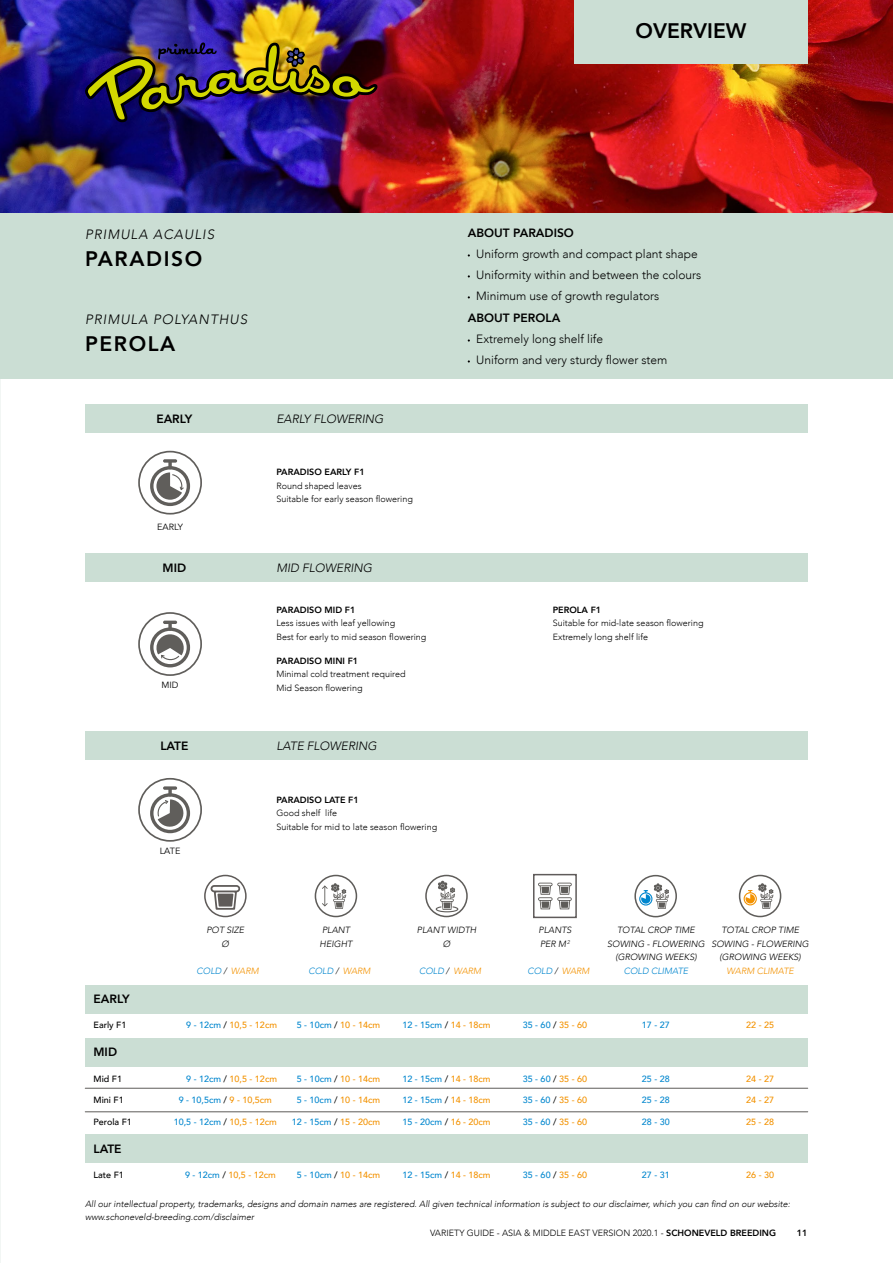
<style>
.page{position:relative;width:893px;height:1263px;background:#fff}
.page>*{position:absolute;margin:0;border:0;box-sizing:border-box;transform-origin:0 0}
.t1{font:800 21px "Avenir";letter-spacing:.075em;color:#000}
.t2{font:800 21px "Avenir";color:#000}
.t3{font:italic 300 13.5px "Avenir";letter-spacing:.075em;color:#000}
.t4{font:300 12px/21px "Avenir";color:#000}
.t5{font:800 12px "Avenir";color:#000}
.t6{font:italic 300 12px "Avenir";color:#000}
.t7{font:italic 300 9px/13.5px "Avenir";color:#000;text-align:center}
.t8{font:300 9px/13.5px "Avenir";color:#000}
.t9{font:500 9px "Avenir";color:#0086ce}
.t10{font:500 9px "Avenir";color:#f39200}
.t11{font:800 9px "Avenir";color:#000}
.t12{font:italic 300 9px "Avenir";color:#0086ce}
.t13{font:500 9px "Avenir";color:#000}
.t14{font:9px "Avenir";color:#000}
.t15{font:italic 300 9px "Avenir";color:#f39200}
.s1{color:#000}
.s2{color:#f39200}
.s3{color:#0086ce}
.s4{font-weight:800}
</style>
<div class="page">
<img style="left:0;top:0;width:893px;height:213px">
<img style="left:85px;top:43px;width:292px;height:79px">
<div style="left:0;top:213px;width:893px;height:165px;background:#cbded4"></div>
<div style="left:574px;top:0;width:234px;height:64px;background:#cbded4"></div>
<div style="left:85px;top:986px;width:723px;height:28px;background:#cbded4"></div>
<div style="left:85px;top:1135px;width:723px;height:28px;background:#cbded4"></div>
<div style="left:85px;top:1038px;width:723px;height:29px;background:#cbded4"></div>
<hr style="left:85px;top:1088px;width:723px;height:1px;background:#5e5c59">
<hr style="left:85px;top:1111px;width:723px;height:1px;background:#5e5c59">
<div style="left:85px;top:404px;width:723px;height:28px;background:#cbded4"></div>
<div style="left:85px;top:553px;width:723px;height:28px;background:#cbded4"></div>
<div style="left:85px;top:731px;width:723px;height:29px;background:#cbded4"></div>
<svg style="left:150px;top:786px;width:40px;height:47px"></svg>
<div style="left:138px;top:778px;width:64px;height:64px;border:2px solid #605e5b;border-radius:50%"></div>
<svg style="left:150px;top:621px;width:40px;height:46px"></svg>
<div style="left:138px;top:612px;width:64px;height:64px;border:2px solid #605e5b;border-radius:50%"></div>
<svg style="left:150px;top:459px;width:40px;height:47px"></svg>
<div style="left:138px;top:451px;width:64px;height:63px;border:2px solid #605e5b;border-radius:50%"></div>
<svg style="left:533px;top:873px;width:44px;height:46px"></svg>
<svg style="left:315px;top:875px;width:42px;height:42px"></svg>
<svg style="left:204px;top:875px;width:43px;height:42px"></svg>
<svg style="left:425px;top:875px;width:43px;height:42px"></svg>
<svg style="left:739px;top:875px;width:42px;height:42px"></svg>
<svg style="left:634px;top:875px;width:43px;height:42px"></svg>
<h1 class="t2" style="left:636px;top:14px;width:112px">OVERVIEW</h1>
<h2 class="t3" style="left:85px;top:226px;width:131px">PRIMULA ACAULIS</h2>
<h1 class="t1" style="left:85px;top:242px;width:119px">PARADISO</h1>
<h2 class="t3" style="left:85px;top:311px;width:164px">PRIMULA POLYANTHUS</h2>
<h1 class="t1" style="left:85px;top:327px;width:92px">PEROLA</h1>
<h3 class="t5" style="left:156px;top:409px;width:38px">EARLY</h3>
<p class="t14" style="left:157px;top:521px;width:27px">EARLY</p>
<h3 class="t5" style="left:163px;top:558px;width:25px">MID</h3>
<p class="t14" style="left:162px;top:679px;width:19px">MID</p>
<h3 class="t5" style="left:160px;top:737px;width:30px">LATE</h3>
<p class="t14" style="left:160px;top:845px;width:22px">LATE</p>
<h3 class="t6" style="left:276px;top:411px;width:109px">EARLY FLOWERING</h3>
<p class="t11" style="left:276px;top:465px;width:90px">PARADISO EARLY F1</p>
<p class="t8" style="left:276px;top:479px;width:138px">Round shaped leaves<br>Suitable for early season flowering</p>
<h3 class="t6" style="left:276px;top:560px;width:97px">MID FLOWERING</h3>
<p class="t11" style="left:276px;top:603px;width:80px">PARADISO MID F1</p>
<p class="t8" style="left:276px;top:616px;width:151px">Less issues with leaf yellowing<br>Best for early to mid season flowering</p>
<p class="t11" style="left:276px;top:654px;width:83px">PARADISO MINI F1</p>
<p class="t8" style="left:276px;top:667px;width:131px">Minimal cold treatment required<br>Mid Season flowering</p>
<h3 class="t6" style="left:276px;top:739px;width:102px">LATE FLOWERING</h3>
<p class="t11" style="left:276px;top:793px;width:84px">PARADISO LATE F1</p>
<p class="t8" style="left:276px;top:806px;width:162px">Good shelf life<br>Suitable for mid to late season flowering</p>
<h3 class="t5" style="left:468px;top:224px;width:108px">ABOUT PARADISO</h3>
<h3 class="t4" style="left:476px;top:244px;width:226px">Uniform growth and compact plant shape<br>Uniformity within and between the colours<br>Minimum use of growth regulators</h3>
<h3 class="t5" style="left:468px;top:309px;width:94px">ABOUT PEROLA</h3>
<h3 class="t4" style="left:476px;top:329px;width:193px">Extremely long shelf life<br>Uniform and very sturdy flower stem</h3>
<p class="t11" style="left:553px;top:603px;width:50px">PEROLA F1</p>
<p class="t8" style="left:553px;top:616px;width:152px">Suitable for mid-late season flowering<br>Extremely long shelf life</p>
<p class="t7" style="left:206px;top:923px;width:39px">POT SIZE<br>Ø</p>
<p class="t12" style="left:197px;top:965px;width:64px">COLD <span class="s1">/</span> <span class="s2">WARM</span></p>
<p class="t7" style="left:320px;top:923px;width:34px;text-align:left">PLANT<br>HEIGHT</p>
<p class="t12" style="left:308px;top:965px;width:64px">COLD <span class="s1">/</span> <span class="s2">WARM</span></p>
<p class="t7" style="left:417px;top:923px;width:61px">PLANT WIDTH<br>Ø</p>
<p class="t12" style="left:419px;top:965px;width:64px">COLD <span class="s1">/</span> <span class="s2">WARM</span></p>
<p class="t7" style="left:538px;top:923px;width:35px;text-align:left">PLANTS<br>PER M <sup>2</sup></p>
<p class="t12" style="left:527px;top:965px;width:64px">COLD <span class="s1">/</span> <span class="s2">WARM</span></p>
<p class="t7" style="left:607px;top:923px;width:99px">TOTAL CROP TIME<br>SOWING - FLOWERING (GROWING WEEKS)</p>
<p class="t12" style="left:624px;top:965px;width:66px">COLD CLIMATE</p>
<p class="t7" style="left:711px;top:923px;width:99px">TOTAL CROP TIME<br>SOWING - FLOWERING (GROWING WEEKS)</p>
<p class="t15" style="left:726px;top:965px;width:69px">WARM CLIMATE</p>
<h3 class="t5" style="left:94px;top:989px;width:38px">EARLY</h3>
<p class="t13" style="left:94px;top:1017px;width:34px">Early F1</p>
<p class="t10" style="left:186px;top:1017px;width:92px"><span class="s3">9 - 12cm</span> <span class="s1">/</span> 10,5 - 12cm</p>
<p class="t10" style="left:297px;top:1017px;width:85px"><span class="s3">5 - 10cm</span> <span class="s1">/</span> 10 - 14cm</p>
<p class="t9" style="left:402px;top:1017px;width:90px">12 - 15cm <span class="s1">/</span> <span class="s2">14 - 18cm</span></p>
<p class="t9" style="left:523px;top:1017px;width:66px">35 - 60 <span class="s1">/</span> <span class="s2">35 - 60</span></p>
<p class="t9" style="left:642px;top:1017px;width:29px">17 - 27</p>
<p class="t10" style="left:746px;top:1017px;width:29px">22 - 25</p>
<h3 class="t5" style="left:94px;top:1042px;width:25px">MID</h3>
<p class="t13" style="left:94px;top:1071px;width:30px">Mid F1</p>
<p class="t10" style="left:186px;top:1071px;width:92px"><span class="s3">9 - 12cm</span> <span class="s1">/</span> 10,5 - 12cm</p>
<p class="t10" style="left:297px;top:1071px;width:85px"><span class="s3">5 - 10cm</span> <span class="s1">/</span> 10 - 14cm</p>
<p class="t9" style="left:402px;top:1071px;width:90px">12 - 15cm <span class="s1">/</span> <span class="s2">14 - 18cm</span></p>
<p class="t9" style="left:523px;top:1071px;width:66px">35 - 60 <span class="s1">/</span> <span class="s2">35 - 60</span></p>
<p class="t9" style="left:642px;top:1071px;width:29px">25 - 28</p>
<p class="t10" style="left:746px;top:1071px;width:29px">24 - 27</p>
<p class="t13" style="left:94px;top:1092px;width:32px">Mini F1</p>
<p class="t9" style="left:179px;top:1092px;width:95px">9 - 10,5cm <span class="s1">/</span> <span class="s2">9 - 10,5cm</span></p>
<p class="t10" style="left:297px;top:1092px;width:85px"><span class="s3">5 - 10cm</span> <span class="s1">/</span> 10 - 14cm</p>
<p class="t9" style="left:402px;top:1092px;width:90px">12 - 15cm <span class="s1">/</span> <span class="s2">14 - 18cm</span></p>
<p class="t9" style="left:523px;top:1092px;width:66px">35 - 60 <span class="s1">/</span> <span class="s2">35 - 60</span></p>
<p class="t9" style="left:642px;top:1092px;width:29px">25 - 28</p>
<p class="t10" style="left:746px;top:1092px;width:29px">24 - 27</p>
<p class="t13" style="left:94px;top:1114px;width:40px">Perola F1</p>
<p class="t9" style="left:174px;top:1114px;width:105px">10,5 - 12cm <span class="s1">/</span> <span class="s2">10,5 - 12cm</span></p>
<p class="t9" style="left:292px;top:1114px;width:90px">12 - 15cm <span class="s1">/</span> <span class="s2">15 - 20cm</span></p>
<p class="t9" style="left:402px;top:1114px;width:90px">15 - 20cm <span class="s1">/</span> <span class="s2">16 - 20cm</span></p>
<p class="t9" style="left:523px;top:1114px;width:66px">35 - 60 <span class="s1">/</span> <span class="s2">35 - 60</span></p>
<p class="t9" style="left:642px;top:1114px;width:29px">28 - 30</p>
<p class="t10" style="left:746px;top:1114px;width:29px">25 - 28</p>
<h3 class="t5" style="left:94px;top:1139px;width:30px">LATE</h3>
<p class="t13" style="left:94px;top:1167px;width:32px">Late F1</p>
<p class="t10" style="left:185px;top:1167px;width:92px"><span class="s3">9 - 12cm</span> <span class="s1">/</span> 10,5 - 12cm</p>
<p class="t10" style="left:297px;top:1167px;width:85px"><span class="s3">5 - 10cm</span> <span class="s1">/</span> 10 - 14cm</p>
<p class="t9" style="left:402px;top:1167px;width:90px">12 - 15cm <span class="s1">/</span> <span class="s2">14 - 18cm</span></p>
<p class="t9" style="left:523px;top:1167px;width:66px">35 - 60 <span class="s1">/</span> <span class="s2">35 - 60</span></p>
<p class="t9" style="left:642px;top:1167px;width:29px">27 - 31</p>
<p class="t10" style="left:746px;top:1167px;width:29px">26 - 30</p>
<p class="t7" style="left:85px;top:1197px;width:707px;text-align:left">All our intellectual property, trademarks, designs and domain names are registered. All given technical information is subject to our disclaimer, which you can find on our website: www.schoneveld-breeding.com/disclaimer</p>
<p class="t8" style="left:430px;top:1226px;width:347px">VARIETY GUIDE - ASIA &amp; MIDDLE EAST VERSION 2020.1 - <span class="s4">SCHONEVELD BREEDING</span></p>
<p class="t11" style="left:797px;top:1225px;width:12px">11</p>
</div>
